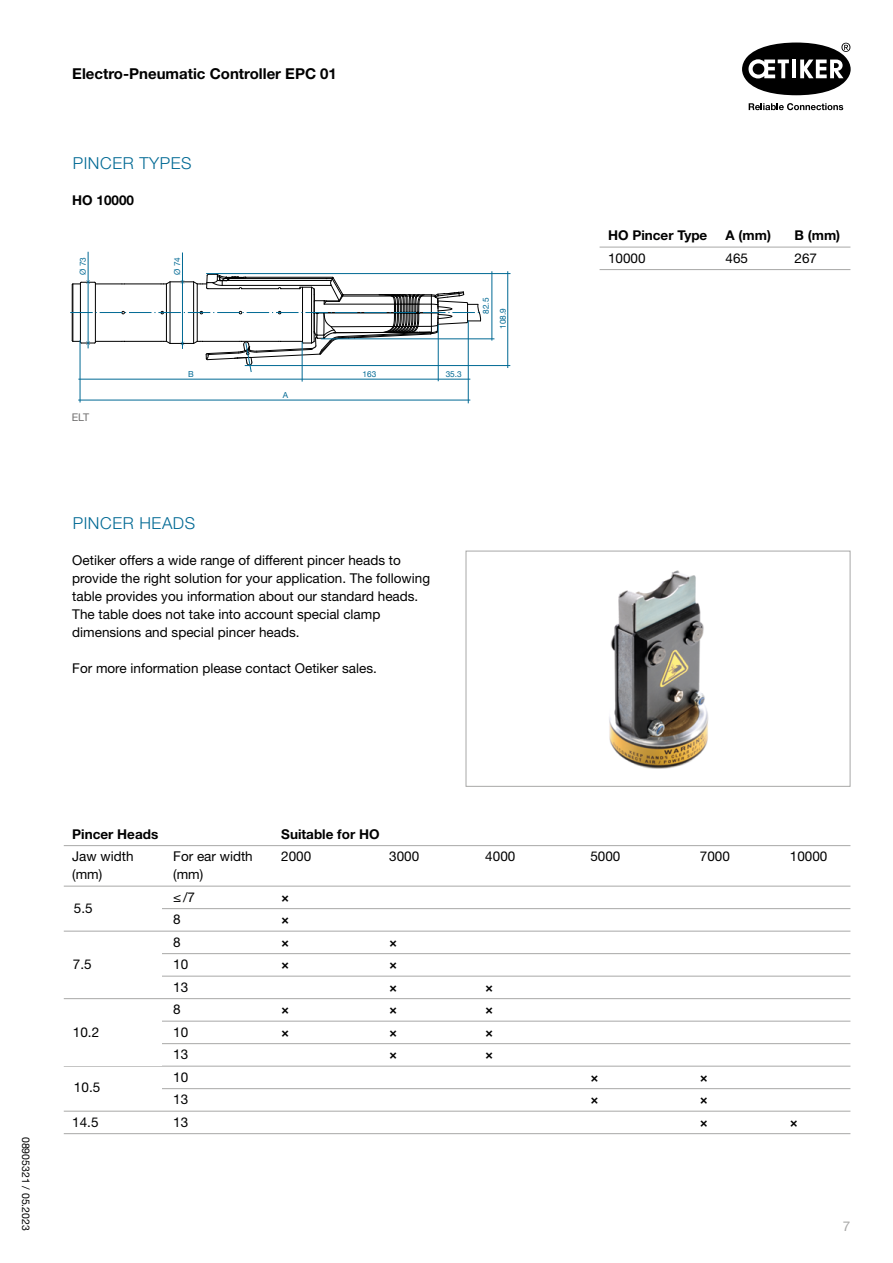
<style>
.page{position:relative;width:893px;height:1263px;background:#fff}
.page>*{position:absolute;margin:0;border:0;box-sizing:border-box;transform-origin:0 0}
.t1{font:300 16.5px "Helvetica Neue LT Pro";letter-spacing:.035em;color:#006994}
.t2{font:700 15px "Helvetica Neue LT Pro";color:#000}
.t3{font:13.5px/18px "Helvetica Neue LT Pro";color:#000}
.t4{font:700 13.5px "Helvetica Neue LT Pro";color:#000}
.t5{font:13.5px "Helvetica Neue LT Pro";color:#a8a8a7}
.t6{font:10.65px "Helvetica Neue LT Pro";color:#706f6f}
.t7{font:10.5px "Helvetica Neue LT Pro";color:#000}
.t8{font:8.25px "Helvetica Neue";color:#006994}
</style>
<div class="page">
<svg style="left:742px;top:43px;width:109px;height:52px"></svg>
<svg style="left:749px;top:103px;width:94px;height:7px"></svg>
<hr style="left:600px;top:247px;width:250px;height:1px;background:#a8a8a7">
<hr style="left:600px;top:269px;width:250px;height:1px;background:#a8a8a7">
<hr style="left:78px;top:400px;width:392px;height:1px;background:#006994">
<hr style="left:80px;top:340px;width:1px;height:62px;background:#006994">
<hr style="left:468px;top:321px;width:1px;height:82px;background:#006994">
<hr style="left:438px;top:325px;width:1px;height:56px;background:#006994">
<hr style="left:78px;top:379px;width:392px;height:1px;background:#006994">
<hr style="left:302px;top:342px;width:1px;height:40px;background:#006994">
<hr style="left:245px;top:365px;width:265px;height:1px;background:#006994">
<hr style="left:206px;top:273px;width:304px;height:1px;background:#006994">
<hr style="left:507px;top:271px;width:1px;height:97px;background:#006994">
<hr style="left:88px;top:252px;width:1px;height:96px;background:#006994">
<hr style="left:182px;top:252px;width:1px;height:97px;background:#006994">
<hr style="left:492px;top:271px;width:1px;height:70px;background:#006994">
<hr style="left:321px;top:339px;width:173px;height:1px;background:#006994">
<svg style="left:70px;top:266px;width:411px;height:106px"></svg>
<img style="left:609px;top:570px;width:100px;height:199px">
<hr style="left:64px;top:845px;width:786px;height:1px;background:#a8a8a7">
<hr style="left:64px;top:886px;width:786px;height:1px;background:#a8a8a7">
<hr style="left:64px;top:908px;width:786px;height:1px;background:#a8a8a7">
<hr style="left:64px;top:931px;width:786px;height:1px;background:#a8a8a7">
<hr style="left:64px;top:953px;width:786px;height:1px;background:#a8a8a7">
<hr style="left:64px;top:976px;width:786px;height:1px;background:#a8a8a7">
<hr style="left:64px;top:998px;width:786px;height:1px;background:#a8a8a7">
<hr style="left:64px;top:1021px;width:786px;height:1px;background:#a8a8a7">
<hr style="left:64px;top:1043px;width:786px;height:1px;background:#a8a8a7">
<hr style="left:64px;top:1066px;width:786px;height:1px;background:#a8a8a7">
<hr style="left:64px;top:1088px;width:786px;height:1px;background:#a8a8a7">
<hr style="left:64px;top:1111px;width:786px;height:1px;background:#a8a8a7">
<hr style="left:64px;top:1133px;width:786px;height:1px;background:#a8a8a7">
<div style="left:466px;top:551px;width:384px;height:236px;border:1px solid #a8a8a7"></div>
<div style="left:54px;top:908px;width:108px;height:10px;background:#fff"></div>
<div style="left:54px;top:943px;width:108px;height:54px;background:#fff"></div>
<div style="left:54px;top:1011px;width:108px;height:54px;background:#fff"></div>
<div style="left:54px;top:1086px;width:108px;height:11px;background:#fff"></div>
<p class="t2" style="left:72px;top:64px;width:266px">Electro-Pneumatic Controller EPC 01</p>
<p class="t1" style="left:73px;top:153px;width:120px">PINCER TYPES</p>
<p class="t4" style="left:72px;top:191px;width:63px">HO 10000</p>
<p class="t8" style="left:77px;top:275px;width:19px;rotate:-90deg">Ø 73</p>
<p class="t6" style="left:72px;top:410px;width:19px">ELT</p>
<p class="t8" style="left:171px;top:275px;width:19px;rotate:-90deg">Ø 74</p>
<p class="t8" style="left:188px;top:368px;width:7px">B</p>
<p class="t8" style="left:362px;top:368px;width:15px">163</p>
<p class="t8" style="left:446px;top:368px;width:18px">35.3</p>
<p class="t8" style="left:283px;top:389px;width:7px">A</p>
<p class="t8" style="left:480px;top:314px;width:18px;rotate:-90deg">82.5</p>
<p class="t8" style="left:497px;top:329px;width:22px;rotate:-90deg">108.9</p>
<p class="t1" style="left:73px;top:513px;width:124px">PINCER HEADS</p>
<p class="t3" style="left:72px;top:550px;width:359px">Oetiker offers a wide range of different pincer heads to provide the right solution for your application. The following table provides you information about our standard heads.<br>The table does not take into account special clamp dimensions and special pincer heads.</p>
<p class="t3" style="left:72px;top:658px;width:306px">For more information please contact Oetiker sales.</p>
<p class="t4" style="left:608px;top:227px;width:101px">HO Pincer Type</p>
<p class="t4" style="left:726px;top:227px;width:47px">A (mm)</p>
<p class="t4" style="left:795px;top:227px;width:47px">B (mm)</p>
<p class="t3" style="left:608px;top:249px;width:39px">10000</p>
<p class="t3" style="left:726px;top:249px;width:24px">465</p>
<p class="t3" style="left:795px;top:249px;width:24px">267</p>
<p class="t7" style="left:32px;top:1137px;width:95px;rotate:90deg">08905321 / 05.2023</p>
<p class="t4" style="left:72px;top:826px;width:87px">Pincer Heads</p>
<p class="t4" style="left:281px;top:826px;width:100px">Suitable for HO</p>
<p class="t3" style="left:72px;top:847px;width:63px">Jaw width</p>
<p class="t3" style="left:173px;top:847px;width:81px">For ear width</p>
<p class="t3" style="left:281px;top:847px;width:32px">2000</p>
<p class="t3" style="left:389px;top:847px;width:32px">3000</p>
<p class="t3" style="left:485px;top:847px;width:32px">4000</p>
<p class="t3" style="left:590px;top:847px;width:32px">5000</p>
<p class="t3" style="left:700px;top:847px;width:32px">7000</p>
<p class="t3" style="left:790px;top:847px;width:39px">10000</p>
<p class="t3" style="left:72px;top:865px;width:32px">(mm)</p>
<p class="t3" style="left:173px;top:863px;width:32px;line-height:22.5px">(mm) ≤/7</p>
<p class="t4" style="left:281px;top:889px;width:10px">×</p>
<p class="t3" style="left:74px;top:899px;width:20px">5.5</p>
<p class="t3" style="left:173px;top:910px;width:9px">8</p>
<p class="t4" style="left:281px;top:911px;width:10px">×</p>
<p class="t3" style="left:173px;top:933px;width:9px">8</p>
<p class="t4" style="left:281px;top:934px;width:10px">×</p>
<p class="t4" style="left:389px;top:934px;width:10px">×</p>
<p class="t3" style="left:173px;top:955px;width:17px">10</p>
<p class="t4" style="left:281px;top:956px;width:10px">×</p>
<p class="t4" style="left:389px;top:956px;width:10px">×</p>
<p class="t3" style="left:173px;top:978px;width:17px">13</p>
<p class="t4" style="left:389px;top:979px;width:10px">×</p>
<p class="t4" style="left:485px;top:979px;width:10px">×</p>
<p class="t3" style="left:173px;top:1000px;width:9px">8</p>
<p class="t4" style="left:281px;top:1001px;width:10px">×</p>
<p class="t4" style="left:389px;top:1001px;width:10px">×</p>
<p class="t4" style="left:485px;top:1001px;width:10px">×</p>
<p class="t3" style="left:173px;top:1023px;width:17px">10</p>
<p class="t4" style="left:281px;top:1024px;width:10px">×</p>
<p class="t4" style="left:389px;top:1024px;width:10px">×</p>
<p class="t4" style="left:485px;top:1024px;width:10px">×</p>
<p class="t3" style="left:173px;top:1045px;width:17px">13</p>
<p class="t4" style="left:389px;top:1046px;width:10px">×</p>
<p class="t4" style="left:485px;top:1046px;width:10px">×</p>
<p class="t3" style="left:173px;top:1068px;width:17px">10</p>
<p class="t4" style="left:590px;top:1069px;width:10px">×</p>
<p class="t4" style="left:700px;top:1069px;width:10px">×</p>
<p class="t3" style="left:173px;top:1090px;width:17px">13</p>
<p class="t4" style="left:590px;top:1091px;width:10px">×</p>
<p class="t4" style="left:700px;top:1091px;width:10px">×</p>
<p class="t3" style="left:73px;top:954px;width:20px">7.5</p>
<p class="t3" style="left:73px;top:1022px;width:28px">10.2</p>
<p class="t3" style="left:74px;top:1078px;width:28px">10.5</p>
<p class="t3" style="left:72px;top:1113px;width:28px">14.5</p>
<p class="t3" style="left:173px;top:1113px;width:17px">13</p>
<p class="t4" style="left:700px;top:1114px;width:10px">×</p>
<p class="t4" style="left:790px;top:1114px;width:10px">×</p>
<p class="t5" style="left:843px;top:1217px;width:9px">7</p>
</div>
